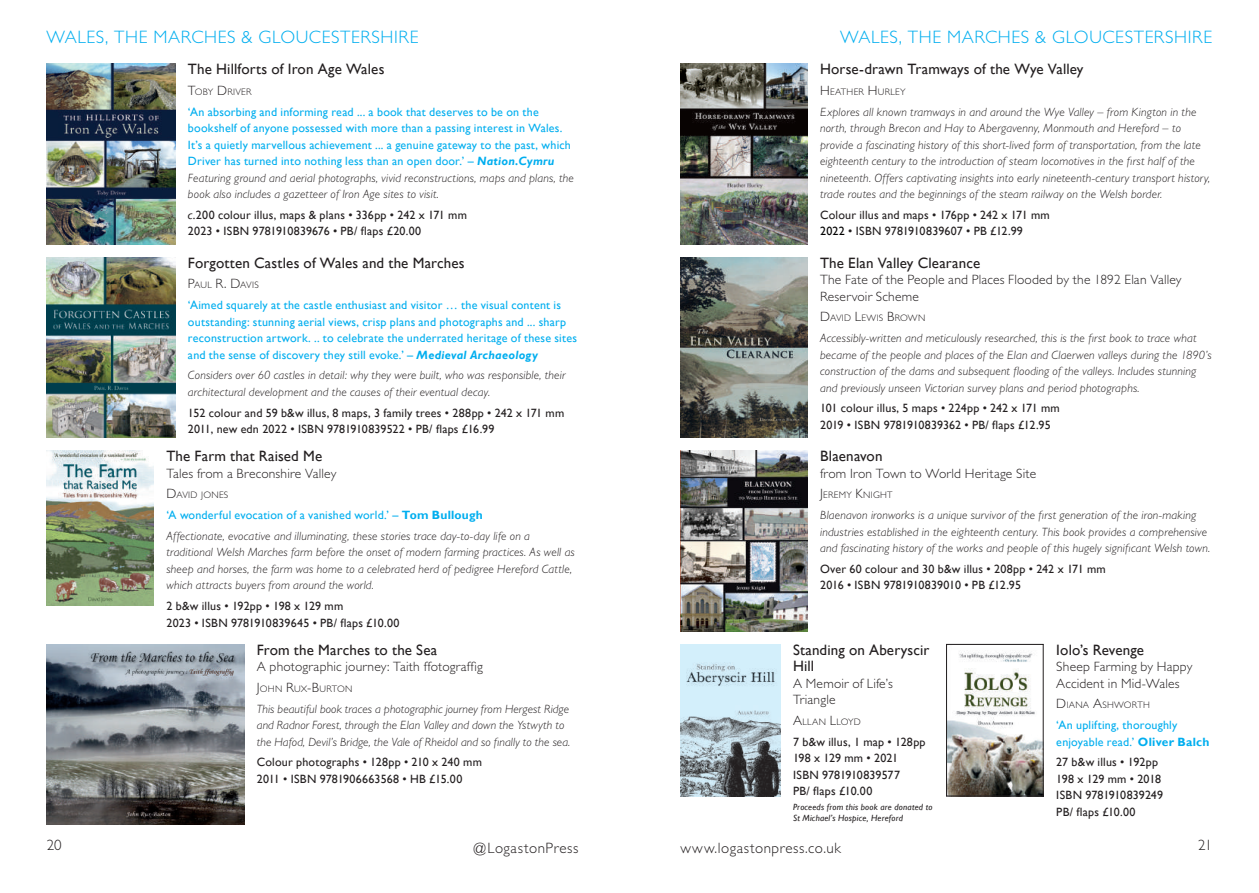
<style>
.page{position:relative;width:1259px;height:893px;background:#fff}
.page>*{position:absolute;margin:0;border:0;box-sizing:border-box;transform-origin:0 0}
.t1{font:300 18px "Gill Sans";letter-spacing:.035em;color:#00aeef}
.t2{font:15px/16.5px "Gill Sans";letter-spacing:.01em;color:#231f20}
.t3{font:300 15px "Gill Sans";letter-spacing:.035em;color:#231f20}
.t4{font:300 13.5px/16.5px "Gill Sans";letter-spacing:.015em;color:#231f20}
.t5{font:italic 300 12px/16.5px "Gill Sans";letter-spacing:.015em;color:#231f20}
.t6{font:12px/16.5px "Gill Sans";letter-spacing:.02em;color:#00aeef}
.t7{font:12px/16.5px "Gill Sans";letter-spacing:.015em;color:#231f20}
.t8{font:300 9.45px "Gill Sans";letter-spacing:.025em;color:#231f20}
.t9{font:italic 9px/10.5px "Gill Sans";letter-spacing:.025em;color:#231f20}
.s1{font-size:13.5px}
.s2{font-weight:700;font-style:italic}
.s3{font-weight:300;font-style:italic;color:#231f20}
.s4{font-style:italic}
.s5{font-weight:400;font-style:normal;color:#00aeef}
.s6{font-weight:700;font-style:normal;color:#00aeef}
.s7{color:#000}
.s8{font-weight:700}
</style>
<div class="page">
<img style="left:681px;top:257px;width:126px;height:181px">
<img style="left:948px;top:650px;width:93px;height:144px">
<div style="left:946px;top:644px;width:97px;height:152px;border:1px solid #231f20"></div>
<img style="left:680px;top:451px;width:127px;height:180px">
<img style="left:680px;top:644px;width:100px;height:152px">
<img style="left:47px;top:644px;width:197px;height:181px">
<img style="left:680px;top:64px;width:127px;height:180px">
<img style="left:47px;top:451px;width:107px;height:155px">
<img style="left:47px;top:64px;width:128px;height:180px">
<img style="left:47px;top:257px;width:128px;height:181px">
<h1 class="t1" style="left:47px;top:26px;width:237px">WALES, THE MARCHES &amp; Gloucestershire</h1>
<p class="t2" style="left:188px;top:61px;width:198px">The Hillforts of Iron Age Wales</p>
<p class="t8" style="left:188px;top:86px;width:65px"><span class="s1">T</span>OBY <span class="s1">D</span> RIVER</p>
<p class="t6" style="left:188px;top:104px;width:387px">‘An absorbing and informing read ... a book that deserves to be on the bookshelf of anyone possessed with more than a passing interest in Wales.<br>It’s a quietly marvellous achievement ... a genuine gateway to the past, which Driver has turned into nothing less than an open door.’ – <span class="s2">Nation.Cymru </span><span class="s3">Featuring ground and aerial photographs, vivid reconstructions, maps and plans, the book also includes a gazetteer of Iron Age sites to visit.</span></p>
<p class="t7" style="left:188px;top:207px;width:280px"><span class="s4">c</span>.200 colour illus, maps &amp; plans • 336pp • 242 x 171 mm<br>2023 • ISBN 9781910839676 • PB/ flaps £20.00</p>
<p class="t2" style="left:188px;top:255px;width:278px">Forgotten Castles of Wales and the Marches</p>
<p class="t8" style="left:188px;top:280px;width:72px"><span class="s1">P</span>AUL <span class="s1">R. D</span>AVIS</p>
<p class="t6" style="left:188px;top:297px;width:390px">‘Aimed squarely at the castle enthusiast and visitor … the visual content is outstanding: stunning aerial views, crisp plans and photographs and ... sharp reconstruction artwork. .. to celebrate the underrated heritage of these sites and the sense of discovery they still evoke.’ – <span class="s2">Medieval Archaeology</span></p>
<p class="t5" style="left:188px;top:367px;width:379px">Considers over 60 castles in detail: why they were built, who was responsible, their architectural development and the causes of their eventual decay.</p>
<p class="t7" style="left:188px;top:405px;width:378px">152 colour and 59 b&amp;w illus, 8 maps, 3 family trees • 288pp • 242 x 171 mm<br>2011, new edn 2022 • ISBN 9781910839522 • PB/ flaps £16.99</p>
<p class="t2" style="left:166px;top:448px;width:157px">The Farm that Raised Me</p>
<p class="t4" style="left:166px;top:465px;width:171px">Tales from a Breconshire Valley</p>
<p class="t8" style="left:166px;top:490px;width:63px"><span class="s1">D</span>AVID JONES</p>
<p class="t5" style="left:166px;top:505px;width:365px;line-height:20.7px"><span class="s5">‘A wonderful evocation of a vanished world.’ –</span> <span class="s6">Tom Bullough<br></span>Affectionate, evocative and illuminating, these stories trace day-to-day life on a</p>
<p class="t5" style="left:166px;top:544px;width:410px">traditional Welsh Marches farm before the onset of modern farming practices. As well as sheep and horses, the farm was home to a celebrated herd of pedigree Hereford Cattle, which attracts buyers from around the world.</p>
<p class="t7" style="left:166px;top:598px;width:235px">2 b&amp;w illus • 192pp • 198 x 129 mm<br>2023 • ISBN 9781910839645 • PB/ flaps £10.00</p>
<p class="t2" style="left:257px;top:642px;width:182px">From the Marches to the Sea</p>
<p class="t4" style="left:257px;top:658px;width:227px">A photographic journey: Taith ffotograffig</p>
<p class="t8" style="left:257px;top:683px;width:97px"><span class="s1">J</span>OHN <span class="s1">R</span>UX<span class="s1">-B</span>URTON</p>
<p class="t5" style="left:257px;top:700px;width:315px">This beautiful book traces a photographic journey from Hergest Ridge and Radnor Forest, through the Elan Valley and down the Ystwyth to the Hafod, Devil’s Bridge, the Vale of Rheidol and so finally to the sea.</p>
<p class="t7" style="left:257px;top:754px;width:227px">Colour photographs • 128pp • 210 x 240 mm<br>2011 • ISBN 9781906663568 • HB £15.00</p>
<h1 class="t1" style="left:840px;top:26px;width:237px">WALES, THE MARCHES &amp; Gloucestershire</h1>
<p class="t2" style="left:820px;top:61px;width:265px">Horse-drawn Tramways of the Wye Valley</p>
<p class="t8" style="left:820px;top:86px;width:87px"><span class="s1">H</span> EATHER <span class="s1">H</span> URLEY</p>
<p class="t5" style="left:820px;top:104px;width:392px">Explores all known tramways in and around the Wye Valley – from Kington in the north, through Brecon and Hay to Abergavenny, Monmouth and Hereford – to provide a fascinating history of this short-lived form of transportation, from the late eighteenth century to the introduction of steam locomotives in the first half of the nineteenth. Offers captivating insights into early nineteenth-century transport history, trade routes and the beginnings of the steam railway on the Welsh border.</p>
<p class="t7" style="left:820px;top:207px;width:231px">Colour illus and maps • 176pp • 242 x 171 mm<br><span class="s7">2022</span> • ISBN 9781910839607 • PB £12.99</p>
<p class="t2" style="left:820px;top:255px;width:162px">The Elan Valley Clearance</p>
<p class="t4" style="left:820px;top:271px;width:363px">The Fate of the People and Places Flooded by the 1892 Elan Valley<br>Reservoir Scheme</p>
<p class="t8" style="left:820px;top:313px;width:107px"><span class="s1">D</span>AVID <span class="s1">L</span>EWIS <span class="s1">B</span> ROWN</p>
<p class="t5" style="left:820px;top:330px;width:393px">Accessibly-written and meticulously researched, this is the first book to trace what became of the people and places of the Elan and Claerwen valleys during the 1890’s construction of the dams and subsequent flooding of the valleys. Includes stunning and previously unseen Victorian survey plans and period photographs.</p>
<p class="t7" style="left:820px;top:400px;width:241px">101 colour illus, 5 maps • 224pp • 242 x 171 mm<br>2019 • ISBN 9781910839362 • PB/ flaps £12.95</p>
<p class="t2" style="left:820px;top:448px;width:64px">Blaenavon</p>
<p class="t4" style="left:820px;top:465px;width:218px">from Iron Town to World Heritage Site</p>
<p class="t8" style="left:820px;top:490px;width:74px"><span class="s1">J</span>EREMY <span class="s1">K</span>NIGHT</p>
<p class="t5" style="left:820px;top:507px;width:391px">Blaenavon ironworks is a unique survivor of the first generation of the iron-making industries established in the eighteenth century. This book provides a comprehensive and fascinating history of the works and people of this hugely significant Welsh town.</p>
<p class="t7" style="left:820px;top:561px;width:287px">Over 60 colour and 30 b&amp;w illus • 208pp • 242 x 171 mm<br>2016 • ISBN 9781910839010 • PB £12.95</p>
<p class="t2" style="left:793px;top:642px;width:138px">Standing on Aberyscir<br>Hill</p>
<p class="t4" style="left:793px;top:675px;width:101px">A Memoir of Life’s<br>Triangle</p>
<p class="t8" style="left:793px;top:716px;width:69px"><span class="s1">A</span>LLAN <span class="s1">L</span>LOYD</p>
<p class="t7" style="left:793px;top:733px;width:134px">7 b&amp;w illus, 1 map • 128pp<br>198 x 129 mm • 2021<br>ISBN 9781910839577<br>PB/ flaps £10.00</p>
<p class="t9" style="left:793px;top:802px;width:141px">Proceeds from this book are donated to<br>St Michael’s Hospice, Hereford</p>
<p class="t2" style="left:1056px;top:642px;width:89px">Iolo’s Revenge</p>
<p class="t4" style="left:1056px;top:658px;width:137px">Sheep Farming by Happy<br>Accident in Mid-Wales</p>
<p class="t8" style="left:1056px;top:700px;width:95px"><span class="s1">D</span> IANA <span class="s1">A</span>SHWORTH</p>
<p class="t6" style="left:1056px;top:717px;width:155px">‘An uplifting, thoroughly enjoyable read.’ <span class="s8">Oliver Balch</span></p>
<p class="t7" style="left:1056px;top:754px;width:108px">27 b&amp;w illus • 192pp<br>198 x 129 mm • 2018<br>ISBN 9781910839249<br>PB/ flaps £10.00</p>
<p class="t3" style="left:47px;top:837px;width:16px">20</p>
<p class="t3" style="left:474px;top:839px;width:106px">@LogastonPress</p>
<p class="t3" style="left:680px;top:839px;width:162px">www.logastonpress.co.uk</p>
<p class="t3" style="left:1198px;top:837px;width:15px">21</p>
</div>
